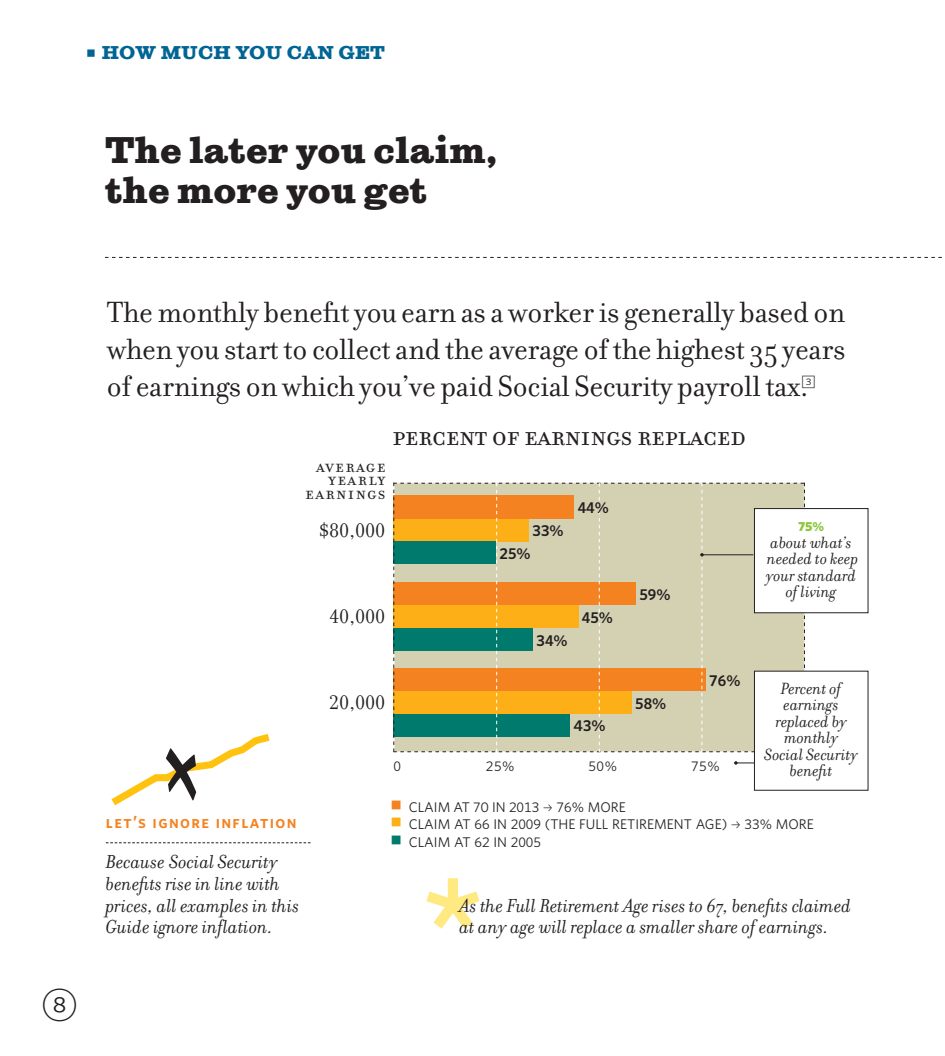
<style>
.page{position:relative;width:945px;height:1056px;background:#fff}
.page>*{position:absolute;margin:0;border:0;box-sizing:border-box;transform-origin:0 0}
.t1{font:800 35px/40.2px "Sutro";color:#231f20}
.t2{font:35px "Whitney Index White Rd Lt";color:#231f20}
.t3{font:31.5px/36.8px "Filosofia OT";letter-spacing:-.01em;color:#231f20;text-align:justify}
.t4{font:21px "Filosofia OT";color:#231f20}
.t5{font:italic 20.3px/21.9px "Filosofia OT";color:#231f20}
.t6{font:20.12px "Filosofia OT";letter-spacing:.09em;color:#231f20}
.t7{font:italic 17.5px/16.4px "Filosofia OT";color:#231f20;text-align:center}
.t8{font:600 17.5px "Whitney";letter-spacing:.08em;color:#f58220}
.t9{font:800 17.5px "Sutro";color:#006594}
.t10{font:600 15.75px "Whitney";color:#231f20}
.t11{font:14px/17.3px "Whitney";color:#231f20}
.t12{font:900 13.12px "Whitney";color:#8dc63f}
</style>
<div class="page">
<svg style="left:105px;top:257px;width:837px;height:1px"></svg>
<svg style="left:106px;top:842px;width:205px;height:1px"></svg>
<div style="left:754px;top:508px;width:114px;height:105px;border:1px solid #231f20"></div>
<svg style="left:393px;top:482px;width:412px;height:270px;background:#cdbc8a"></svg>
<svg style="left:734px;top:761px;width:21px;height:3px"></svg>
<svg style="left:426px;top:878px;width:54px;height:50px"></svg>
<svg style="left:111px;top:734px;width:159px;height:72px"></svg>
<p class="t9" style="left:102px;top:42px;width:284px">how much you can get</p>
<p class="t1" style="left:105px;top:129px;width:394px">The later you claim, the more you get</p>
<p class="t2" style="left:42px;top:988px;width:36px">8</p>
<p class="t3" style="left:107px;top:294px;width:740px">The monthly benefit you earn as a worker is generally based on when you start to collect and the average of the highest 35 years of earnings on which you’ve paid Social Security payroll tax.<sup>3</sup></p>
<p class="t3" style="left:392px;top:417px;width:355px">percent of earnings replaced</p>
<p class="t6" style="left:316px;top:454px;width:71px">Average</p>
<p class="t6" style="left:328px;top:468px;width:59px">yearly</p>
<p class="t6" style="left:305px;top:482px;width:82px">earnings</p>
<p class="t4" style="left:319px;top:518px;width:68px">$80,000</p>
<p class="t4" style="left:329px;top:604px;width:58px">40,000</p>
<p class="t10" style="left:533px;top:520px;width:33px">33%</p>
<p class="t10" style="left:500px;top:542px;width:33px">25%</p>
<p class="t10" style="left:578px;top:497px;width:33px">44%</p>
<p class="t10" style="left:537px;top:630px;width:33px">34%</p>
<p class="t10" style="left:582px;top:606px;width:33px">45%</p>
<p class="t10" style="left:639px;top:583px;width:33px">59%</p>
<p class="t12" style="left:798px;top:517px;width:28px">75%</p>
<p class="t7" style="left:766px;top:534px;width:94px">about what’s needed to keep your standard of living</p>
<p class="t8" style="left:106px;top:810px;width:192px">let’s ignore Inflation</p>
<p class="t5" style="left:106px;top:850px;width:195px">Because Social Security benefits rise in line with prices, all examples in this<br>Guide ignore inflation.</p>
<p class="t4" style="left:329px;top:691px;width:58px">20,000</p>
<p class="t10" style="left:709px;top:669px;width:33px">76%</p>
<p class="t7" style="left:765px;top:680px;width:95px">Percent of earnings replaced by monthly<br>Social Security benefit</p>
<p class="t10" style="left:635px;top:692px;width:33px">58%</p>
<p class="t10" style="left:574px;top:715px;width:33px">43%</p>
<p class="t11" style="left:393px;top:756px;width:9px">0</p>
<p class="t11" style="left:486px;top:756px;width:30px">25%</p>
<p class="t11" style="left:589px;top:756px;width:30px">50%</p>
<p class="t11" style="left:691px;top:756px;width:30px">75%</p>
<p class="t11" style="left:773px;top:756px;width:38px">100%</p>
<p class="t11" style="left:409px;top:798px;width:407px">CLAIM AT 70 IN 2013 76% MORE<br>CLAIM AT 66 IN 2009 (THE FULL RETI REMENT AGE) 33% MORE<br>CLAIM AT 62 IN 2005</p>
<p class="t5" style="left:459px;top:894px;width:393px">As the Full Retirement Age rises to 67, benefits claimed at any age will replace a smaller share of earnings.</p>
</div>
